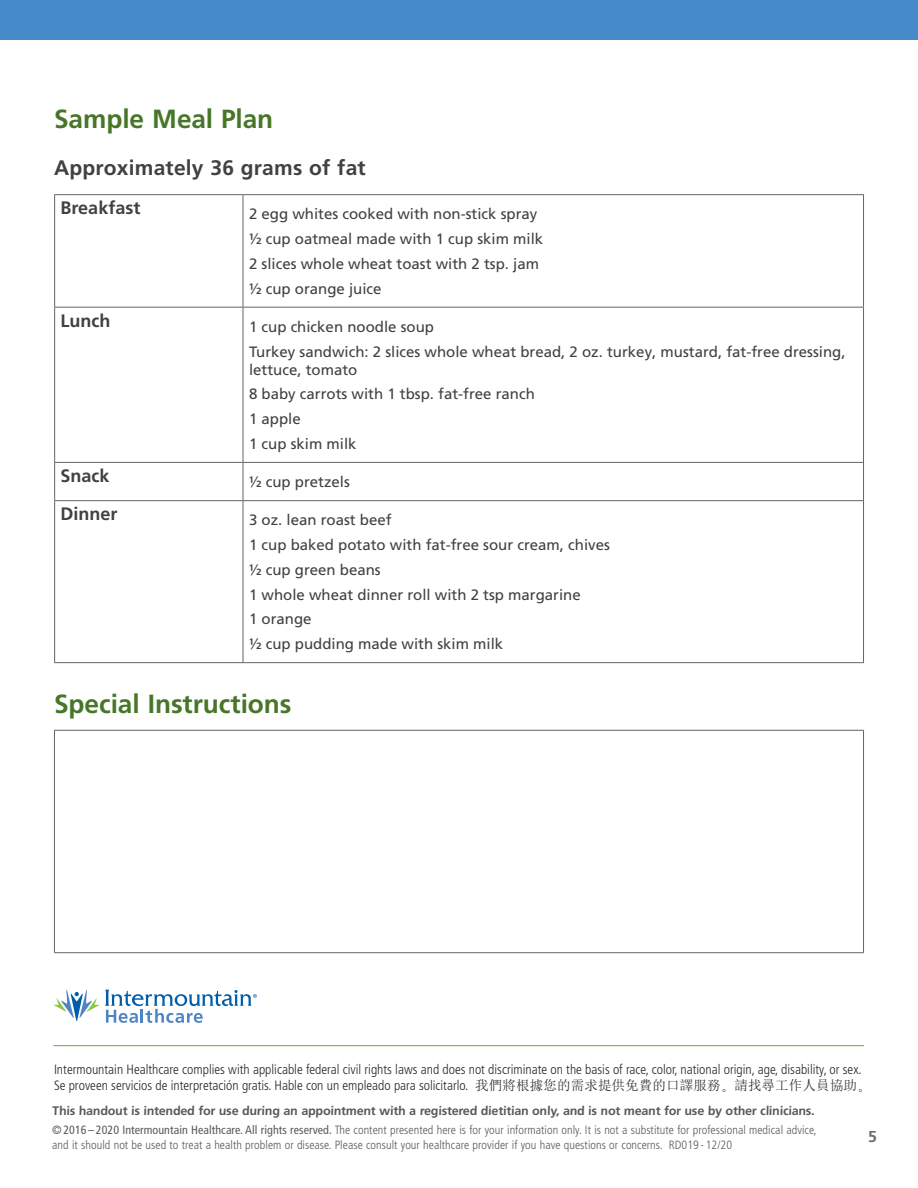
<style>
.page{position:relative;width:918px;height:1188px;background:#fff}
.page>*{position:absolute;margin:0;border:0;box-sizing:border-box;transform-origin:0 0}
.head_2{font:700 26.25px "Frutiger LT Std";letter-spacing:-.005em;color:#487629}
.head_3{font:700 21px "Frutiger LT Std";letter-spacing:.01em;color:#414042}
.t1{font:700 18px "Frutiger LT Std";color:#414042}
.t2{font:700 15.75px "Frutiger LT Std";color:#6d6e71}
.t3{font:15px/18px "Frutiger LT Pro";color:#414042}
.t4{font:300 condensed 13.5px/16.5px "Frutiger LT Std";color:#292829}
.t5{font:700 12.3px "Frutiger LT Std";color:#58595b}
.t6{font:300 condensed 12px/15px "Frutiger LT Std";letter-spacing:.005em;color:#58595b}
.s1{font-family:"Sim Sun";font-weight:400;font-stretch:normal}
.s2{font-weight:400}
</style>
<div class="page">
<svg style="left:54px;top:990px;width:45px;height:31px"></svg>
<svg style="left:105px;top:990px;width:152px;height:33px"></svg>
<hr style="left:53px;top:1045px;width:811px;height:1px;background:#6db942">
<div style="left:0;top:0;width:918px;height:40px;background:#468ac9"></div>
<hr style="left:54px;top:194px;width:189px;height:1px;background:#636466">
<hr style="left:54px;top:195px;width:1px;height:112px;background:#636466">
<hr style="left:243px;top:194px;width:621px;height:1px;background:#636466">
<hr style="left:243px;top:195px;width:1px;height:112px;background:#636466">
<hr style="left:863px;top:195px;width:1px;height:112px;background:#636466">
<hr style="left:54px;top:307px;width:189px;height:1px;background:#636466">
<hr style="left:54px;top:308px;width:1px;height:154px;background:#636466">
<hr style="left:243px;top:307px;width:621px;height:1px;background:#636466">
<hr style="left:243px;top:308px;width:1px;height:154px;background:#636466">
<hr style="left:863px;top:308px;width:1px;height:154px;background:#636466">
<hr style="left:54px;top:462px;width:189px;height:1px;background:#636466">
<hr style="left:54px;top:463px;width:1px;height:37px;background:#636466">
<hr style="left:243px;top:462px;width:621px;height:1px;background:#636466">
<hr style="left:243px;top:463px;width:1px;height:37px;background:#636466">
<hr style="left:863px;top:463px;width:1px;height:37px;background:#636466">
<hr style="left:54px;top:500px;width:189px;height:1px;background:#636466">
<hr style="left:54px;top:501px;width:1px;height:161px;background:#636466">
<hr style="left:54px;top:662px;width:189px;height:1px;background:#636466">
<hr style="left:243px;top:500px;width:621px;height:1px;background:#636466">
<hr style="left:243px;top:501px;width:1px;height:161px;background:#636466">
<hr style="left:863px;top:501px;width:1px;height:161px;background:#636466">
<hr style="left:243px;top:662px;width:621px;height:1px;background:#636466">
<hr style="left:54px;top:730px;width:810px;height:1px;background:#636466">
<hr style="left:54px;top:731px;width:1px;height:221px;background:#636466">
<hr style="left:863px;top:731px;width:1px;height:221px;background:#636466">
<hr style="left:54px;top:952px;width:810px;height:1px;background:#636466">
<p class="head_2" style="left:54px;top:103px;width:221px">Sample Meal Plan</p>
<p class="head_3" style="left:54px;top:156px;width:313px">Approximately 36 grams of fat</p>
<p class="t1" style="left:61px;top:197px;width:81px">Breakfast</p>
<p class="t3" style="left:249px;top:205px;width:290px">2 egg whites cooked with non-stick spray</p>
<p class="t3" style="left:249px;top:230px;width:296px">½ cup oatmeal made with 1 cup skim milk</p>
<p class="t3" style="left:249px;top:255px;width:292px">2 slices whole wheat toast with 2 tsp. jam</p>
<p class="t3" style="left:249px;top:280px;width:134px">½ cup orange juice</p>
<p class="t1" style="left:61px;top:310px;width:51px">Lunch</p>
<p class="t1" style="left:61px;top:465px;width:51px">Snack</p>
<p class="t3" style="left:249px;top:318px;width:187px">1 cup chicken noodle soup</p>
<p class="t3" style="left:249px;top:343px;width:598px">Turkey sandwich: 2 slices whole wheat bread, 2 oz. turkey, mustard, fat-free dressing, lettuce, tomato</p>
<p class="t3" style="left:249px;top:385px;width:287px">8 baby carrots with 1 tbsp. fat-free ranch</p>
<p class="t3" style="left:249px;top:410px;width:53px">1 apple</p>
<p class="t3" style="left:249px;top:435px;width:109px">1 cup skim milk</p>
<p class="t3" style="left:249px;top:473px;width:102px">½ cup pretzels</p>
<p class="t1" style="left:61px;top:503px;width:59px">Dinner</p>
<p class="t3" style="left:249px;top:511px;width:144px">3 oz. lean roast beef</p>
<p class="t3" style="left:249px;top:536px;width:362px">1 cup baked potato with fat-free sour cream, chives</p>
<p class="t3" style="left:249px;top:561px;width:133px">½ cup green beans</p>
<p class="t3" style="left:249px;top:586px;width:333px">1 whole wheat dinner roll with 2 tsp margarine</p>
<p class="t3" style="left:249px;top:610px;width:64px">1 orange</p>
<p class="t3" style="left:249px;top:635px;width:256px">½ cup pudding made with skim milk</p>
<p class="head_2" style="left:54px;top:689px;width:239px">Special Instructions</p>
<p class="t4" style="left:54px;top:1061px;width:818px">Intermountain Healthcare complies with applicable federal civil rights laws and does not discriminate on the basis of race, color, national origin, age, disability, or sex.<br>Se proveen servicios de interpretación gratis. Hable con un empleado para solicitarlo. <span class="s1">我們將根據您的需求提供免費的口譯服務。請找尋工作人員協助。</span></p>
<p class="t5" style="left:52px;top:1103px;width:764px">This handout is intended for use during an appointment with a registered dietitian only, and is not meant for use by other clinicians.</p>
<p class="t6" style="left:52px;top:1123px;width:766px"><span class="s2">© 2016 – 2020 Intermountain Healthcare. All rights reserved.</span> The content presented here is for your information only. It is not a substitute for professional medical advice, and it should not be used to treat a health problem or disease. Please consult your healthcare provider if you have questions or concerns. RD019 - 12/20</p>
<p class="t2" style="left:868px;top:1127px;width:10px">5</p>
</div>
